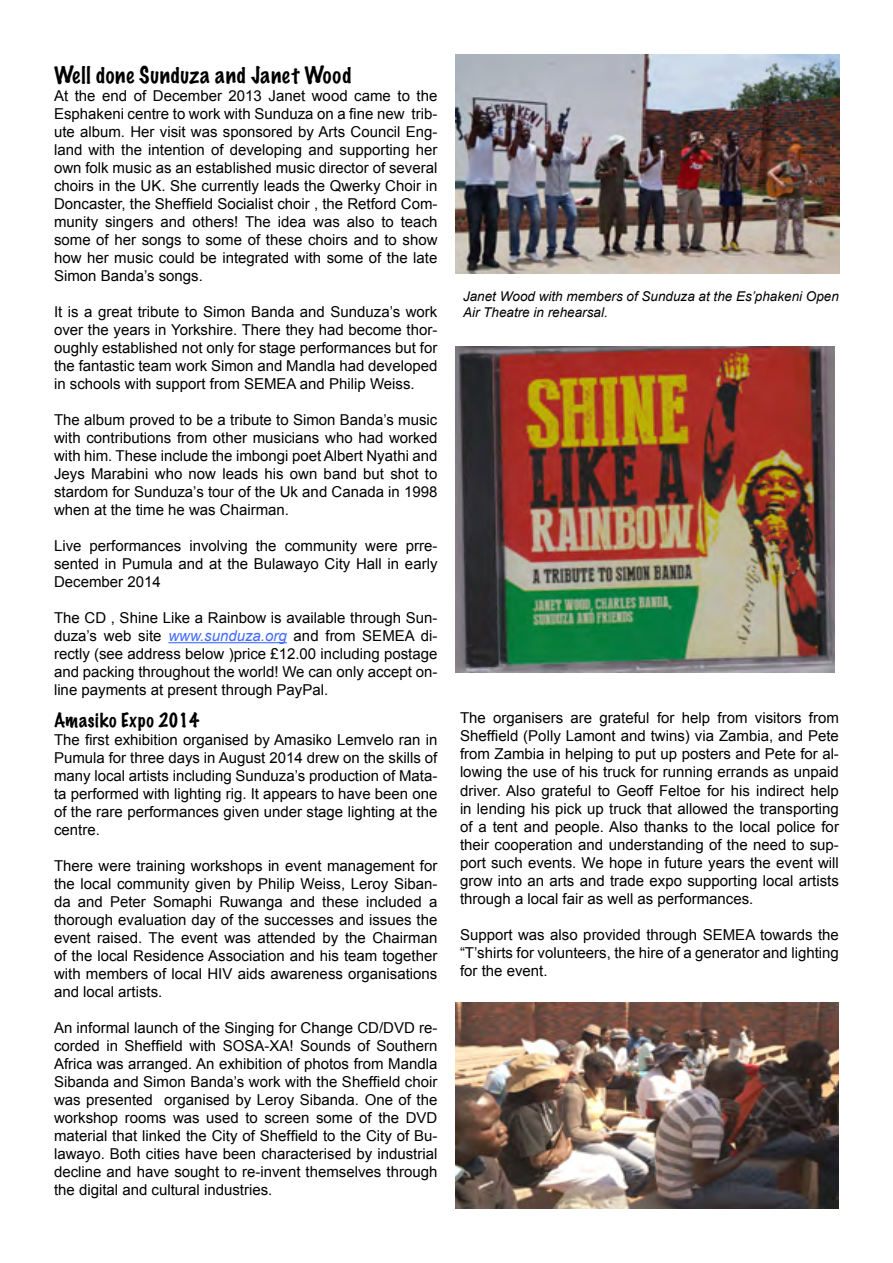
<style>
.page{position:relative;width:893px;height:1263px;background:#fff}
.page>*{position:absolute;margin:0;border:0;box-sizing:border-box;transform-origin:0 0}
.t1{font:100 21px "Marker Felt";letter-spacing:.04em;color:#000}
.t2{font:100 18px "Marker Felt";letter-spacing:.035em;color:#000}
.t3{font:15px/18px "Arial";color:#000;text-align:justify}
.t4{font:italic 13.5px/16.2px "Arial";color:#000}
.s1{font-style:italic;color:#406bff}
</style>
<div class="page">
<hr style="left:168px;top:642px;width:119px;height:1px;background:#406bff">
<img style="left:455px;top:54px;width:384px;height:219px">
<img style="left:455px;top:347px;width:379px;height:326px">
<img style="left:455px;top:1002px;width:384px;height:207px">
<p class="t1" style="left:54px;top:58px;width:299px">Well done Sunduza and Janet Wood</p>
<p class="t3" style="left:54px;top:87px;width:385px">At the end of December 2013 Janet wood came to the Esphakeni centre to work with Sunduza on a fine new trib&shy;ute album. Her visit was sponsored by Arts Council Eng&shy;land with the intention of developing and supporting her own folk music as an established music director of several choirs in the UK. She currently leads the Qwerky Choir in Doncaster, the Sheffield Socialist choir , the Retford Com&shy;munity singers and others! The idea was also to teach some of her songs to some of these choirs and to show how her music could be integrated with some of the late Simon Banda’s songs.</p>
<p class="t3" style="left:54px;top:303px;width:385px">It is a great tribute to Simon Banda and Sunduza’s work over the years in Yorkshire. There they had become thor&shy;oughly established not only for stage performances but for the fantastic team work Simon and Mandla had developed in schools with support from SEMEA and Philip Weiss.</p>
<p class="t3" style="left:54px;top:411px;width:385px">The album proved to be a tribute to Simon Banda’s music with contributions from other musicians who had worked with him. These include the imbongi poet Albert Nyathi and Jeys Marabini who now leads his own band but shot to stardom for Sunduza’s tour of the Uk and Canada in 1998 when at the time he was Chairman.</p>
<p class="t3" style="left:54px;top:537px;width:385px">Live performances involving the community were prre&shy;sented in Pumula and at the Bulawayo City Hall in early December 2014</p>
<p class="t3" style="left:54px;top:609px;width:385px">The CD , Shine Like a Rainbow is available through Sun&shy;duza’s web site <span class="s1">www.sunduza.org</span> and from SEMEA di&shy;rectly (see address below )price £12.00 including postage and packing throughout the world! We can only accept on&shy;line payments at present through PayPal.</p>
<p class="t2" style="left:54px;top:706px;width:147px">Amasiko Expo 2014</p>
<p class="t3" style="left:54px;top:731px;width:385px">The first exhibition organised by Amasiko Lemvelo ran in Pumula for three days in August 2014 drew on the skills of many local artists including Sunduza’s production of Mata&shy;ta performed with lighting rig. It appears to have been one of the rare performances given under stage lighting at the centre.</p>
<p class="t3" style="left:54px;top:857px;width:385px">There were training workshops in event management for the local community given by Philip Weiss, Leroy Siban&shy;da and Peter Somaphi Ruwanga and these included a thorough evaluation day of the successes and issues the event raised. The event was attended by the Chairman of the local Residence Association and his team together with members of local HIV aids awareness organisations and local artists.</p>
<p class="t3" style="left:54px;top:1019px;width:385px">An informal launch of the Singing for Change CD/DVD re&shy;corded in Sheffield with SOSA-XA! Sounds of Southern Africa was arranged. An exhibition of photos from Mandla Sibanda and Simon Banda’s work with the Sheffield choir was presented organised by Leroy Sibanda. One of the workshop rooms was used to screen some of the DVD material that linked the City of Sheffield to the City of Bu&shy;lawayo. Both cities have been characterised by industrial decline and have sought to re-invent themselves through the digital and cultural industries.</p>
<p class="t4" style="left:463px;top:288px;width:377px">Janet Wood with members of Sunduza at the Es’phakeni Open<br>Air Theatre in rehearsal.</p>
<p class="t3" style="left:460px;top:709px;width:380px">The organisers are grateful for help from visitors from Sheffield (Polly Lamont and twins) via Zambia, and Pete from Zambia in helping to put up posters and Pete for al&shy;lowing the use of his truck for running errands as unpaid driver. Also grateful to Geoff Feltoe for his indirect help in lending his pick up truck that allowed the transporting of a tent and people. Also thanks to the local police for their cooperation and understanding of the need to sup&shy;port such events. We hope in future years the event will grow into an arts and trade expo supporting local artists through a local fair as well as performances.</p>
<p class="t3" style="left:460px;top:925px;width:380px">Support was also provided through SEMEA towards the “T’shirts for volunteers, the hire of a generator and lighting for the event.</p>
</div>
